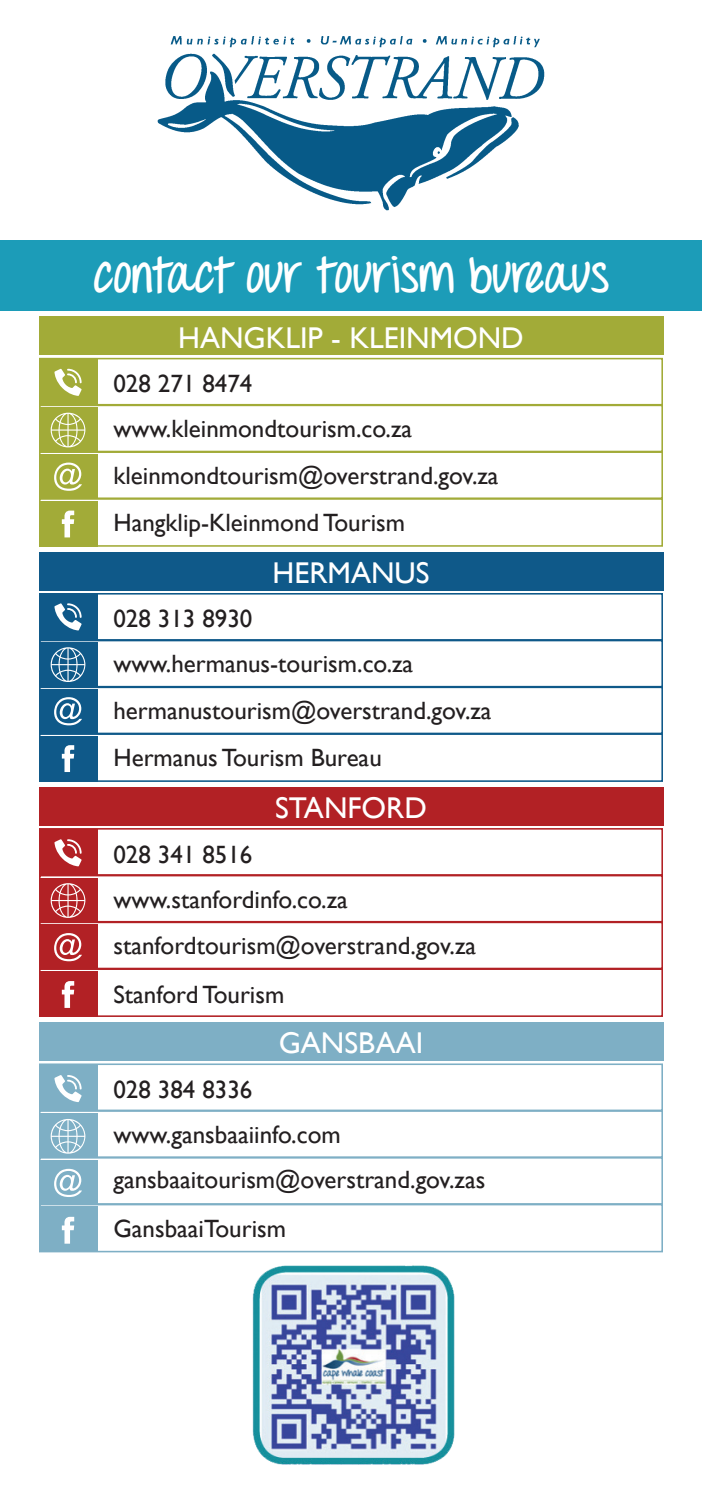
<style>
.page{position:relative;width:702px;height:1489px;background:#fff}
.page>*{position:absolute;margin:0;border:0;box-sizing:border-box;transform-origin:0 0}
.t1{font:700 47.5px "Throw My Hands Upinthe Air";color:#fff}
.t2{font:30px "Gill Sans";color:#fff}
.t3{font:25px "Gill Sans";color:#231f20}
</style>
<div class="page">
<img style="left:252px;top:1265px;width:203px;height:200px">
<div style="left:0;top:240px;width:702px;height:71px;background:#1c9cb8"></div>
<img style="left:157px;top:36px;width:388px;height:175px">
<div style="left:39px;top:316px;width:624px;height:39px;background:#a2ab38"></div>
<div style="left:39px;top:358px;width:624px;height:47px;border:2px solid #a2ab38"></div>
<div style="left:39px;top:404px;width:624px;height:48px;border:2px solid #a2ab38"></div>
<div style="left:39px;top:451px;width:624px;height:48px;border:2px solid #a2ab38"></div>
<div style="left:39px;top:498px;width:624px;height:48px;border:2px solid #a2ab38"></div>
<div style="left:39px;top:359px;width:58px;height:46px;background:#a2ab38"></div>
<div style="left:39px;top:407px;width:58px;height:45px;background:#a2ab38"></div>
<div style="left:39px;top:454px;width:58px;height:45px;background:#a2ab38"></div>
<div style="left:39px;top:501px;width:58px;height:45px;background:#a2ab38"></div>
<div style="left:39px;top:828px;width:624px;height:47px;border:2px solid #b22125"></div>
<div style="left:39px;top:874px;width:624px;height:48px;border:2px solid #b22125"></div>
<div style="left:39px;top:921px;width:624px;height:48px;border:2px solid #b22125"></div>
<div style="left:39px;top:968px;width:624px;height:48px;border:2px solid #b22125"></div>
<div style="left:39px;top:786px;width:624px;height:39px;background:#b22125"></div>
<div style="left:39px;top:829px;width:58px;height:46px;background:#b22125"></div>
<div style="left:39px;top:877px;width:58px;height:45px;background:#b22125"></div>
<div style="left:39px;top:924px;width:58px;height:45px;background:#b22125"></div>
<div style="left:39px;top:971px;width:58px;height:45px;background:#b22125"></div>
<div style="left:39px;top:593px;width:624px;height:47px;border:2px solid #0f5989"></div>
<div style="left:39px;top:639px;width:624px;height:48px;border:2px solid #0f5989"></div>
<div style="left:39px;top:686px;width:624px;height:48px;border:2px solid #0f5989"></div>
<div style="left:39px;top:733px;width:624px;height:48px;border:2px solid #0f5989"></div>
<div style="left:39px;top:551px;width:624px;height:39px;background:#0f5989"></div>
<div style="left:39px;top:594px;width:58px;height:46px;background:#0f5989"></div>
<div style="left:39px;top:642px;width:58px;height:45px;background:#0f5989"></div>
<div style="left:39px;top:689px;width:58px;height:45px;background:#0f5989"></div>
<div style="left:39px;top:736px;width:58px;height:45px;background:#0f5989"></div>
<div style="left:39px;top:1063px;width:624px;height:48px;border:2px solid #7eafc5"></div>
<div style="left:39px;top:1110px;width:624px;height:47px;border:2px solid #7eafc5"></div>
<div style="left:39px;top:1156px;width:624px;height:48px;border:2px solid #7eafc5"></div>
<div style="left:39px;top:1203px;width:624px;height:49px;border:2px solid #7eafc5"></div>
<div style="left:39px;top:1022px;width:624px;height:38px;background:#7eafc5"></div>
<div style="left:39px;top:1064px;width:58px;height:47px;background:#7eafc5"></div>
<div style="left:39px;top:1112px;width:58px;height:45px;background:#7eafc5"></div>
<div style="left:39px;top:1159px;width:58px;height:45px;background:#7eafc5"></div>
<div style="left:39px;top:1206px;width:58px;height:46px;background:#7eafc5"></div>
<svg style="left:54px;top:368px;width:28px;height:28px"></svg>
<svg style="left:51px;top:412px;width:34px;height:35px"></svg>
<svg style="left:54px;top:462px;width:28px;height:29px"></svg>
<svg style="left:62px;top:510px;width:12px;height:27px"></svg>
<svg style="left:54px;top:603px;width:28px;height:27px"></svg>
<svg style="left:51px;top:647px;width:34px;height:35px"></svg>
<svg style="left:54px;top:697px;width:28px;height:28px"></svg>
<svg style="left:62px;top:745px;width:12px;height:27px"></svg>
<svg style="left:54px;top:839px;width:28px;height:27px"></svg>
<svg style="left:51px;top:883px;width:34px;height:34px"></svg>
<svg style="left:54px;top:933px;width:28px;height:28px"></svg>
<svg style="left:62px;top:981px;width:12px;height:26px"></svg>
<svg style="left:54px;top:1075px;width:28px;height:27px"></svg>
<svg style="left:51px;top:1119px;width:34px;height:34px"></svg>
<svg style="left:54px;top:1168px;width:28px;height:28px"></svg>
<svg style="left:62px;top:1216px;width:12px;height:27px"></svg>
<p class="t1" style="left:93px;top:245px;width:517px">contact our tourism bureaus</p>
<p class="t2" style="left:178px;top:320px;width:347px">HANGKLIP - KLEINMOND</p>
<p class="t3" style="left:113px;top:369px;width:140px">028 271 8474</p>
<p class="t3" style="left:113px;top:414px;width:300px">www.kleinmondtourism.co.za</p>
<p class="t3" style="left:113px;top:461px;width:386px">kleinmondtourism@overstrand.gov.za</p>
<p class="t3" style="left:113px;top:507px;width:293px">Hangklip-Kleinmond Tourism</p>
<p class="t2" style="left:272px;top:555px;width:158px">HERMANUS</p>
<p class="t3" style="left:113px;top:604px;width:140px">028 313 8930</p>
<p class="t3" style="left:113px;top:649px;width:301px">www.hermanus-tourism.co.za</p>
<p class="t3" style="left:113px;top:696px;width:379px">hermanustourism@overstrand.gov.za</p>
<p class="t3" style="left:113px;top:742px;width:270px">Hermanus Tourism Bureau</p>
<p class="t3" style="left:113px;top:839px;width:140px">028 341 8516</p>
<p class="t2" style="left:275px;top:790px;width:153px">STANFORD</p>
<p class="t3" style="left:113px;top:884px;width:236px">www.stanfordinfo.co.za</p>
<p class="t3" style="left:113px;top:931px;width:364px">stanfordtourism@overstrand.gov.za</p>
<p class="t3" style="left:113px;top:979px;width:172px">Stanford Tourism</p>
<p class="t2" style="left:279px;top:1025px;width:146px">GANSBAAI</p>
<p class="t3" style="left:113px;top:1074px;width:140px">028 384 8336</p>
<p class="t3" style="left:113px;top:1119px;width:229px">www.gansbaaiinfo.com</p>
<p class="t3" style="left:113px;top:1164px;width:373px">gansbaaitourism@overstrand.gov.zas</p>
<p class="t3" style="left:113px;top:1213px;width:174px">GansbaaiTourism</p>
</div>
